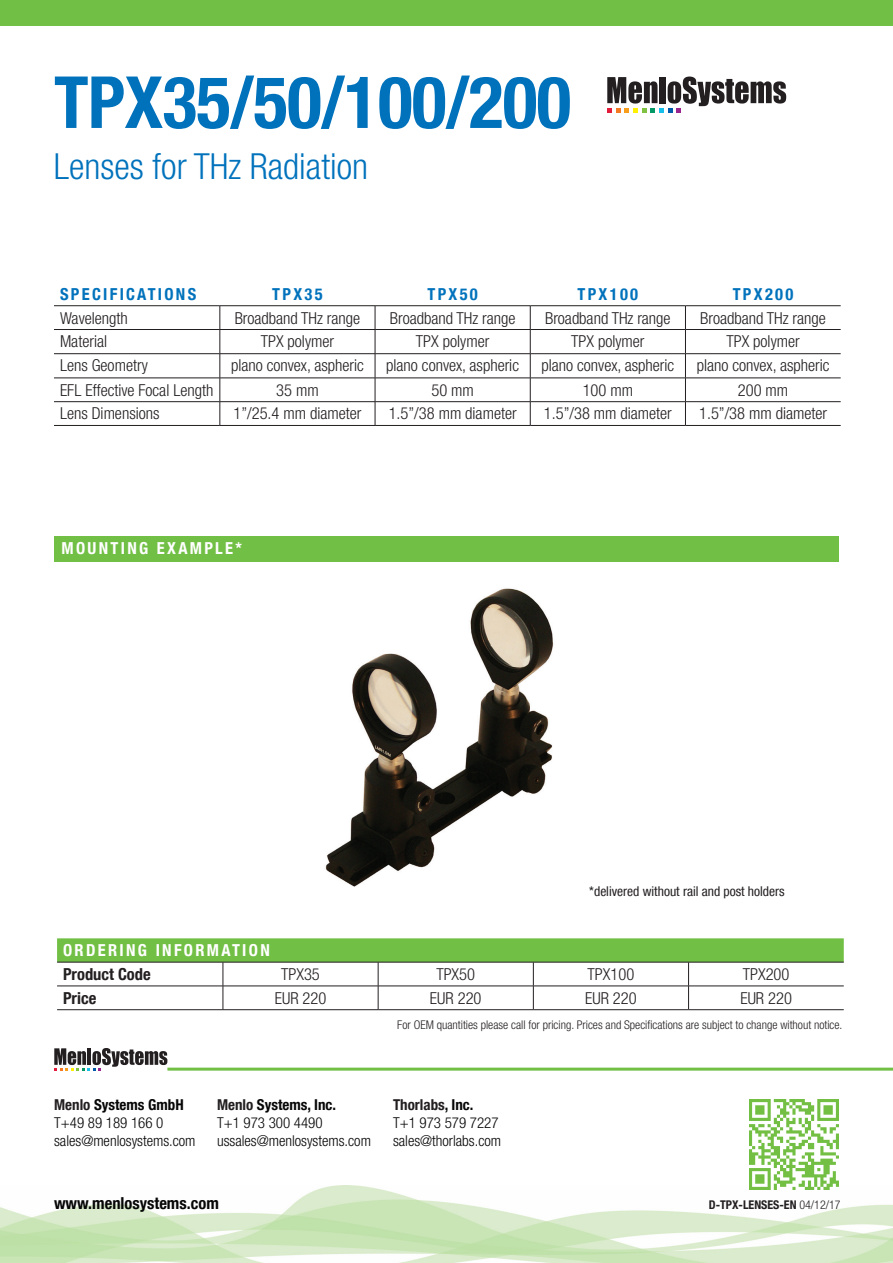
<style>
.page{position:relative;width:893px;height:1263px;background:#fff}
.page>*{position:absolute;margin:0;border:0;box-sizing:border-box;transform-origin:0 0}
.t1{font:700 condensed 72px "Helvetica Neue LT Com";letter-spacing:-.01em;color:#0072bc}
.t2{font:300 condensed 36px "Helvetica Neue LT Com";color:#0072bc}
.t3{font:300 condensed 16.5px "Helvetica Neue LT Com";color:#231f20}
.t4{font:700 condensed 16.5px "Helvetica Neue LT Com";letter-spacing:.14em;color:#0072bc}
.t5{font:700 condensed 16.5px "Helvetica Neue LT Com";letter-spacing:.14em;color:#fff}
.t6{font:700 condensed 16.5px "Helvetica Neue LT Com";color:#050605}
.t7{font:700 condensed 16.5px "Helvetica Neue LT Com";color:#231f20}
.t8{font:300 condensed 15px/18px "Helvetica Neue LT Com";color:#050605}
.t9{font:condensed 13.5px "Helvetica Neue LT Com";color:#231f20}
.t10{font:300 condensed 12px "Helvetica Neue LT Com";color:#231f20}
.t11{font:700 condensed 12px "Helvetica Neue LT Com";color:#231f20}
.s1{font-weight:700;color:#231f20}
.s2{font-weight:700}
.s3{font-weight:300}
</style>
<div class="page">
<div style="left:0;top:0;width:893px;height:26px;background:#71bf44"></div>
<hr style="left:54px;top:305px;width:166px;height:1px;background:#231f20">
<hr style="left:54px;top:329px;width:166px;height:1px;background:#231f20">
<hr style="left:54px;top:353px;width:166px;height:1px;background:#231f20">
<hr style="left:220px;top:353px;width:155px;height:1px;background:#231f20">
<hr style="left:375px;top:353px;width:155px;height:1px;background:#231f20">
<hr style="left:530px;top:353px;width:155px;height:1px;background:#231f20">
<hr style="left:685px;top:353px;width:156px;height:1px;background:#231f20">
<hr style="left:54px;top:378px;width:166px;height:1px;background:#231f20">
<hr style="left:220px;top:378px;width:155px;height:1px;background:#231f20">
<hr style="left:375px;top:378px;width:155px;height:1px;background:#231f20">
<hr style="left:530px;top:378px;width:155px;height:1px;background:#231f20">
<hr style="left:685px;top:378px;width:156px;height:1px;background:#231f20">
<hr style="left:54px;top:401px;width:166px;height:1px;background:#231f20">
<hr style="left:220px;top:401px;width:155px;height:1px;background:#231f20">
<hr style="left:375px;top:401px;width:155px;height:1px;background:#231f20">
<hr style="left:530px;top:401px;width:155px;height:1px;background:#231f20">
<hr style="left:685px;top:401px;width:156px;height:1px;background:#231f20">
<hr style="left:220px;top:305px;width:155px;height:1px;background:#231f20">
<hr style="left:375px;top:305px;width:155px;height:1px;background:#231f20">
<hr style="left:530px;top:305px;width:155px;height:1px;background:#231f20">
<hr style="left:685px;top:305px;width:156px;height:1px;background:#231f20">
<svg style="left:220px;top:306px;width:1px;height:119px"></svg>
<hr style="left:220px;top:329px;width:155px;height:1px;background:#231f20">
<hr style="left:375px;top:329px;width:155px;height:1px;background:#231f20">
<hr style="left:530px;top:329px;width:155px;height:1px;background:#231f20">
<hr style="left:685px;top:329px;width:156px;height:1px;background:#231f20">
<svg style="left:375px;top:306px;width:1px;height:119px"></svg>
<svg style="left:530px;top:306px;width:1px;height:119px"></svg>
<hr style="left:54px;top:425px;width:166px;height:1px;background:#231f20">
<hr style="left:220px;top:425px;width:155px;height:1px;background:#231f20">
<hr style="left:375px;top:425px;width:155px;height:1px;background:#231f20">
<hr style="left:530px;top:425px;width:155px;height:1px;background:#231f20">
<hr style="left:685px;top:425px;width:156px;height:1px;background:#231f20">
<svg style="left:685px;top:306px;width:1px;height:119px"></svg>
<img style="left:0;top:1186px;width:893px;height:77px">
<svg style="left:54px;top:1048px;width:113px;height:23px"></svg>
<hr style="left:167px;top:1067px;width:726px;height:3px;background:#71bf44">
<svg style="left:607px;top:77px;width:179px;height:36px"></svg>
<img style="left:750px;top:1100px;width:89px;height:89px">
<hr style="left:57px;top:1009px;width:166px;height:1px;background:#231f20">
<hr style="left:223px;top:1009px;width:155px;height:1px;background:#231f20">
<hr style="left:378px;top:1009px;width:155px;height:1px;background:#231f20">
<hr style="left:533px;top:1009px;width:156px;height:1px;background:#231f20">
<hr style="left:689px;top:1009px;width:155px;height:1px;background:#231f20">
<svg style="left:57px;top:938px;width:787px;height:71px"></svg>
<img style="left:325px;top:588px;width:229px;height:299px">
<div style="left:54px;top:536px;width:785px;height:25px;background:#71bf44"></div>
<h1 class="t1" style="left:54px;top:59px;width:519px">TPX35/50/100/200</h1>
<h2 class="t2" style="left:54px;top:145px;width:316px">Lenses for THz Radiation</h2>
<p class="t4" style="left:60px;top:284px;width:138px">SPECIFICATIONS</p>
<p class="t4" style="left:272px;top:284px;width:52px">TPX35</p>
<p class="t4" style="left:427px;top:284px;width:52px">TPX50</p>
<p class="t4" style="left:577px;top:284px;width:62px">TPX100</p>
<p class="t4" style="left:733px;top:284px;width:62px">TPX200</p>
<p class="t3" style="left:60px;top:308px;width:69px">Wavelength</p>
<p class="t3" style="left:235px;top:308px;width:127px">Broadband THz range</p>
<p class="t3" style="left:390px;top:308px;width:127px">Broadband THz range</p>
<p class="t3" style="left:545px;top:308px;width:127px">Broadband THz range</p>
<p class="t3" style="left:700px;top:308px;width:127px">Broadband THz range</p>
<p class="t3" style="left:60px;top:332px;width:49px">Material</p>
<p class="t3" style="left:261px;top:332px;width:75px">TPX polymer</p>
<p class="t3" style="left:416px;top:332px;width:75px">TPX polymer</p>
<p class="t3" style="left:571px;top:332px;width:75px">TPX polymer</p>
<p class="t3" style="left:726px;top:332px;width:75px">TPX polymer</p>
<p class="t3" style="left:60px;top:356px;width:89px">Lens Geometry</p>
<p class="t3" style="left:231px;top:356px;width:134px">plano convex, aspheric</p>
<p class="t3" style="left:386px;top:356px;width:134px">plano convex, aspheric</p>
<p class="t3" style="left:541px;top:356px;width:134px">plano convex, aspheric</p>
<p class="t3" style="left:697px;top:356px;width:134px">plano convex, aspheric</p>
<p class="t3" style="left:60px;top:380px;width:155px">EFL Effective Focal Length</p>
<p class="t3" style="left:276px;top:380px;width:44px">35 mm</p>
<p class="t3" style="left:431px;top:380px;width:44px">50 mm</p>
<p class="t3" style="left:583px;top:380px;width:52px">100 mm</p>
<p class="t3" style="left:738px;top:380px;width:52px">200 mm</p>
<p class="t3" style="left:60px;top:404px;width:101px">Lens Dimensions</p>
<p class="t3" style="left:233px;top:404px;width:129px">1”/25.4 mm diameter</p>
<p class="t3" style="left:389px;top:404px;width:129px">1.5”/38 mm diameter</p>
<p class="t3" style="left:544px;top:404px;width:129px">1.5”/38 mm diameter</p>
<p class="t3" style="left:699px;top:404px;width:129px">1.5”/38 mm diameter</p>
<p class="t5" style="left:62px;top:538px;width:182px">MOUNTING EXAMPLE*</p>
<p class="t9" style="left:589px;top:883px;width:197px">*delivered without rail and post holders</p>
<p class="t5" style="left:63px;top:940px;width:208px">ORDERING INFORMATION</p>
<p class="t7" style="left:63px;top:964px;width:89px">Product Code</p>
<p class="t3" style="left:281px;top:964px;width:40px">TPX35</p>
<p class="t3" style="left:436px;top:964px;width:40px">TPX50</p>
<p class="t3" style="left:588px;top:964px;width:48px">TPX100</p>
<p class="t3" style="left:743px;top:964px;width:48px">TPX200</p>
<p class="t7" style="left:63px;top:988px;width:35px">Price</p>
<p class="t3" style="left:275px;top:988px;width:53px">EUR 220</p>
<p class="t3" style="left:430px;top:988px;width:53px">EUR 220</p>
<p class="t3" style="left:585px;top:988px;width:53px">EUR 220</p>
<p class="t3" style="left:740px;top:988px;width:53px">EUR 220</p>
<p class="t10" style="left:397px;top:1018px;width:447px">For OEM quantities please call for pricing. Prices and Specifications are subject to change without notice.</p>
<p class="t8" style="left:54px;top:1096px;width:143px"><span class="s1">Menlo</span> <span class="s2">Systems GmbH<br></span>T+49 89 189 166 0 sales@menlosystems.com</p>
<p class="t8" style="left:217px;top:1096px;width:155px"><span class="s1">Menlo</span> <span class="s2">Systems, Inc.<br></span>T+1 973 300 4490 ussales@menlosystems.com</p>
<p class="t8" style="left:393px;top:1096px;width:110px"><span class="s1">Thorlabs</span><span class="s2">, Inc.<br></span>T+1 973 579 7227 sales@thorlabs.com</p>
<p class="t6" style="left:54px;top:1193px;width:166px">www.menlosystems.com</p>
<p class="t11" style="left:709px;top:1197px;width:133px">D-TPX-LENSES-EN <span class="s3">04/12/17</span></p>
</div>
